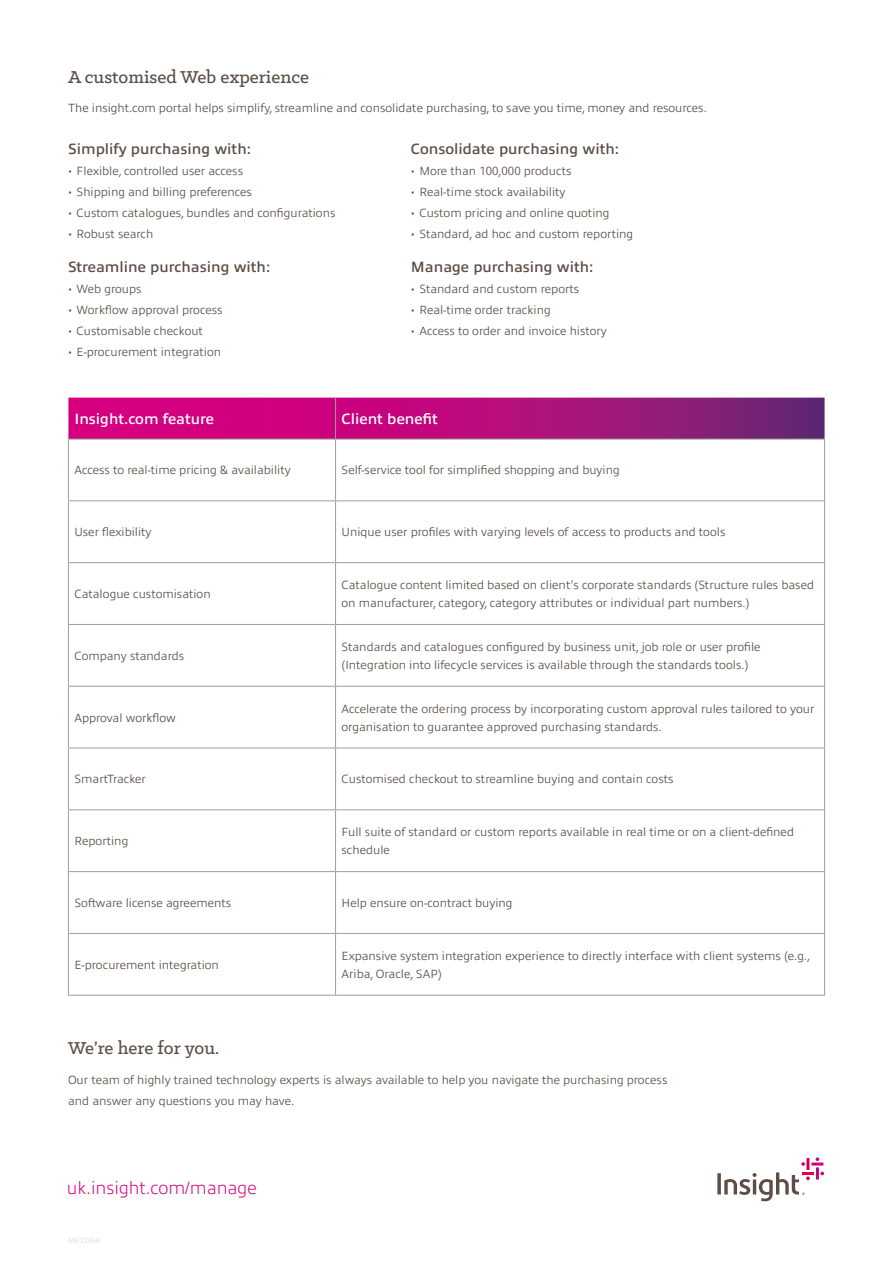
<style>
.page{position:relative;width:893px;height:1263px;background:#fff}
.page>*{position:absolute;margin:0;border:0;box-sizing:border-box;transform-origin:0 0}
.t1{font:500 19.5px "Klinic Slab";color:#5c4e47}
.t2{font:200 18px "Allumi Pro";color:#d4007f}
.t3{font:600 15px "Allumi Pro";color:#5c4e47}
.t4{font:600 15px "Allumi Pro";color:#fff}
.t5{font:300 12px/18px "Allumi Pro";color:#5c4e47}
.t6{font:300 7.5px "Allumi Pro";color:#dadada}
.s1{font-family:"Klinic Slab"}
</style>
<div class="page">
<svg style="left:68px;top:398px;width:757px;height:41px;background:#b20f7b"></svg>
<hr style="left:68px;top:439px;width:268px;height:1px;background:#9d9d9c">
<hr style="left:336px;top:439px;width:489px;height:1px;background:#9d9d9c">
<hr style="left:68px;top:439px;width:1px;height:61px;background:#9d9d9c">
<hr style="left:335px;top:439px;width:1px;height:61px;background:#9d9d9c">
<hr style="left:824px;top:439px;width:1px;height:61px;background:#9d9d9c">
<hr style="left:68px;top:500px;width:268px;height:1px;background:#9d9d9c">
<hr style="left:68px;top:501px;width:1px;height:61px;background:#9d9d9c">
<hr style="left:336px;top:500px;width:489px;height:1px;background:#9d9d9c">
<hr style="left:335px;top:501px;width:1px;height:61px;background:#9d9d9c">
<hr style="left:824px;top:501px;width:1px;height:61px;background:#9d9d9c">
<hr style="left:68px;top:562px;width:268px;height:1px;background:#9d9d9c">
<hr style="left:68px;top:563px;width:1px;height:61px;background:#9d9d9c">
<hr style="left:336px;top:562px;width:489px;height:1px;background:#9d9d9c">
<hr style="left:335px;top:563px;width:1px;height:61px;background:#9d9d9c">
<hr style="left:824px;top:563px;width:1px;height:61px;background:#9d9d9c">
<hr style="left:68px;top:624px;width:268px;height:1px;background:#9d9d9c">
<hr style="left:68px;top:625px;width:1px;height:61px;background:#9d9d9c">
<hr style="left:336px;top:624px;width:489px;height:1px;background:#9d9d9c">
<hr style="left:335px;top:625px;width:1px;height:61px;background:#9d9d9c">
<hr style="left:824px;top:625px;width:1px;height:61px;background:#9d9d9c">
<hr style="left:68px;top:686px;width:268px;height:1px;background:#9d9d9c">
<hr style="left:68px;top:687px;width:1px;height:61px;background:#9d9d9c">
<hr style="left:336px;top:686px;width:489px;height:1px;background:#9d9d9c">
<hr style="left:335px;top:687px;width:1px;height:61px;background:#9d9d9c">
<hr style="left:824px;top:687px;width:1px;height:61px;background:#9d9d9c">
<hr style="left:68px;top:748px;width:268px;height:1px;background:#9d9d9c">
<hr style="left:68px;top:748px;width:1px;height:61px;background:#9d9d9c">
<hr style="left:336px;top:748px;width:489px;height:1px;background:#9d9d9c">
<hr style="left:335px;top:748px;width:1px;height:61px;background:#9d9d9c">
<hr style="left:824px;top:748px;width:1px;height:61px;background:#9d9d9c">
<hr style="left:68px;top:809px;width:268px;height:1px;background:#9d9d9c">
<hr style="left:68px;top:810px;width:1px;height:61px;background:#9d9d9c">
<hr style="left:336px;top:809px;width:489px;height:1px;background:#9d9d9c">
<hr style="left:335px;top:810px;width:1px;height:61px;background:#9d9d9c">
<hr style="left:824px;top:810px;width:1px;height:61px;background:#9d9d9c">
<hr style="left:68px;top:871px;width:268px;height:1px;background:#9d9d9c">
<hr style="left:68px;top:872px;width:1px;height:61px;background:#9d9d9c">
<hr style="left:336px;top:871px;width:489px;height:1px;background:#9d9d9c">
<hr style="left:335px;top:872px;width:1px;height:61px;background:#9d9d9c">
<hr style="left:824px;top:872px;width:1px;height:61px;background:#9d9d9c">
<hr style="left:68px;top:933px;width:268px;height:1px;background:#9d9d9c">
<hr style="left:68px;top:934px;width:1px;height:61px;background:#9d9d9c">
<hr style="left:336px;top:933px;width:489px;height:1px;background:#9d9d9c">
<hr style="left:335px;top:934px;width:1px;height:61px;background:#9d9d9c">
<hr style="left:824px;top:934px;width:1px;height:61px;background:#9d9d9c">
<hr style="left:68px;top:995px;width:268px;height:1px;background:#9d9d9c">
<hr style="left:336px;top:995px;width:489px;height:1px;background:#9d9d9c">
<hr style="left:335px;top:398px;width:1px;height:41px;background:#9d9d9c">
<svg style="left:717px;top:1157px;width:107px;height:44px"></svg>
<h1 class="t1" style="left:68px;top:64px;width:242px">A customised Web experience</h1>
<p class="t5" style="left:68px;top:98px;width:640px">The insight.com portal helps simplify, streamline and consolidate purchasing, to save you time, money and resources.</p>
<p class="t3" style="left:68px;top:138px;width:184px">Simplify purchasing with:</p>
<p class="t5" style="left:68px;top:161px;width:177px"><span class="s1">•</span> Flexible, controlled user access</p>
<p class="t5" style="left:68px;top:182px;width:185px"><span class="s1">•</span> Shipping and billing preferences</p>
<p class="t5" style="left:68px;top:203px;width:269px"><span class="s1">•</span> Custom catalogues, bundles and configurations</p>
<p class="t5" style="left:68px;top:224px;width:87px"><span class="s1">•</span> Robust search</p>
<p class="t3" style="left:68px;top:256px;width:204px">Streamline purchasing with:</p>
<p class="t5" style="left:68px;top:279px;width:75px"><span class="s1">•</span> Web groups</p>
<p class="t5" style="left:68px;top:300px;width:156px"><span class="s1">•</span> Workflow approval process</p>
<p class="t5" style="left:68px;top:321px;width:136px"><span class="s1">•</span> Customisable checkout</p>
<p class="t5" style="left:68px;top:342px;width:155px"><span class="s1">•</span> E-procurement integration</p>
<p class="t3" style="left:411px;top:138px;width:210px">Consolidate purchasing with:</p>
<p class="t5" style="left:411px;top:161px;width:162px"><span class="s1">•</span> More than 100,000 products</p>
<p class="t5" style="left:411px;top:182px;width:156px"><span class="s1">•</span> Real-time stock availability</p>
<p class="t5" style="left:411px;top:203px;width:200px"><span class="s1">•</span> Custom pricing and online quoting</p>
<p class="t5" style="left:411px;top:224px;width:224px"><span class="s1">•</span> Standard, ad hoc and custom reporting</p>
<p class="t3" style="left:411px;top:256px;width:184px">Manage purchasing with:</p>
<p class="t5" style="left:411px;top:279px;width:170px"><span class="s1">•</span> Standard and custom reports</p>
<p class="t5" style="left:411px;top:300px;width:141px"><span class="s1">•</span> Real-time order tracking</p>
<p class="t5" style="left:411px;top:321px;width:198px"><span class="s1">•</span> Access to order and invoice history</p>
<p class="t4" style="left:74px;top:408px;width:141px">Insight.com feature</p>
<p class="t4" style="left:342px;top:408px;width:98px">Client benefit</p>
<p class="t5" style="left:74px;top:460px;width:218px">Access to real-time pricing &amp; availability</p>
<p class="t5" style="left:342px;top:460px;width:280px">Self-service tool for simplified shopping and buying</p>
<p class="t5" style="left:74px;top:522px;width:79px">User flexibility</p>
<p class="t5" style="left:342px;top:522px;width:385px">Unique user profiles with varying levels of access to products and tools</p>
<p class="t5" style="left:74px;top:584px;width:138px">Catalogue customisation</p>
<p class="t5" style="left:342px;top:575px;width:474px">Catalogue content limited based on client’s corporate standards (Structure rules based on manufacturer, category, category attributes or individual part numbers.)</p>
<p class="t5" style="left:74px;top:646px;width:111px">Company standards</p>
<p class="t5" style="left:342px;top:637px;width:420px">Standards and catalogues configured by business unit, job role or user profile (Integration into lifecycle services is available through the standards tools.)</p>
<p class="t5" style="left:74px;top:707px;width:103px">Approval workflow</p>
<p class="t5" style="left:342px;top:698px;width:474px">Accelerate the ordering process by incorporating custom approval rules tailored to your organisation to guarantee approved purchasing standards.</p>
<p class="t5" style="left:74px;top:769px;width:73px">SmartTracker</p>
<p class="t5" style="left:342px;top:769px;width:333px">Customised checkout to streamline buying and contain costs</p>
<p class="t5" style="left:74px;top:831px;width:55px">Reporting</p>
<p class="t5" style="left:342px;top:822px;width:454px">Full suite of standard or custom reports available in real time or on a client-defined schedule</p>
<p class="t5" style="left:74px;top:893px;width:158px">Software license agreements</p>
<p class="t5" style="left:342px;top:893px;width:173px">Help ensure on-contract buying</p>
<p class="t5" style="left:74px;top:955px;width:146px">E-procurement integration</p>
<p class="t5" style="left:342px;top:946px;width:470px">Expansive system integration experience to directly interface with client systems (e.g.,<br>Ariba, Oracle, SAP)</p>
<h1 class="t1" style="left:68px;top:1036px;width:153px">We’re here for you.</h1>
<p class="t5" style="left:68px;top:1068px;width:601px;line-height:21px">Our team of highly trained technology experts is always available to help you navigate the purchasing process and answer any questions you may have.</p>
<h2 class="t2" style="left:67px;top:1175px;width:191px">uk.insight.com/manage</h2>
<p class="t6" style="left:68px;top:1235px;width:33px">MKT2968</p>
</div>
